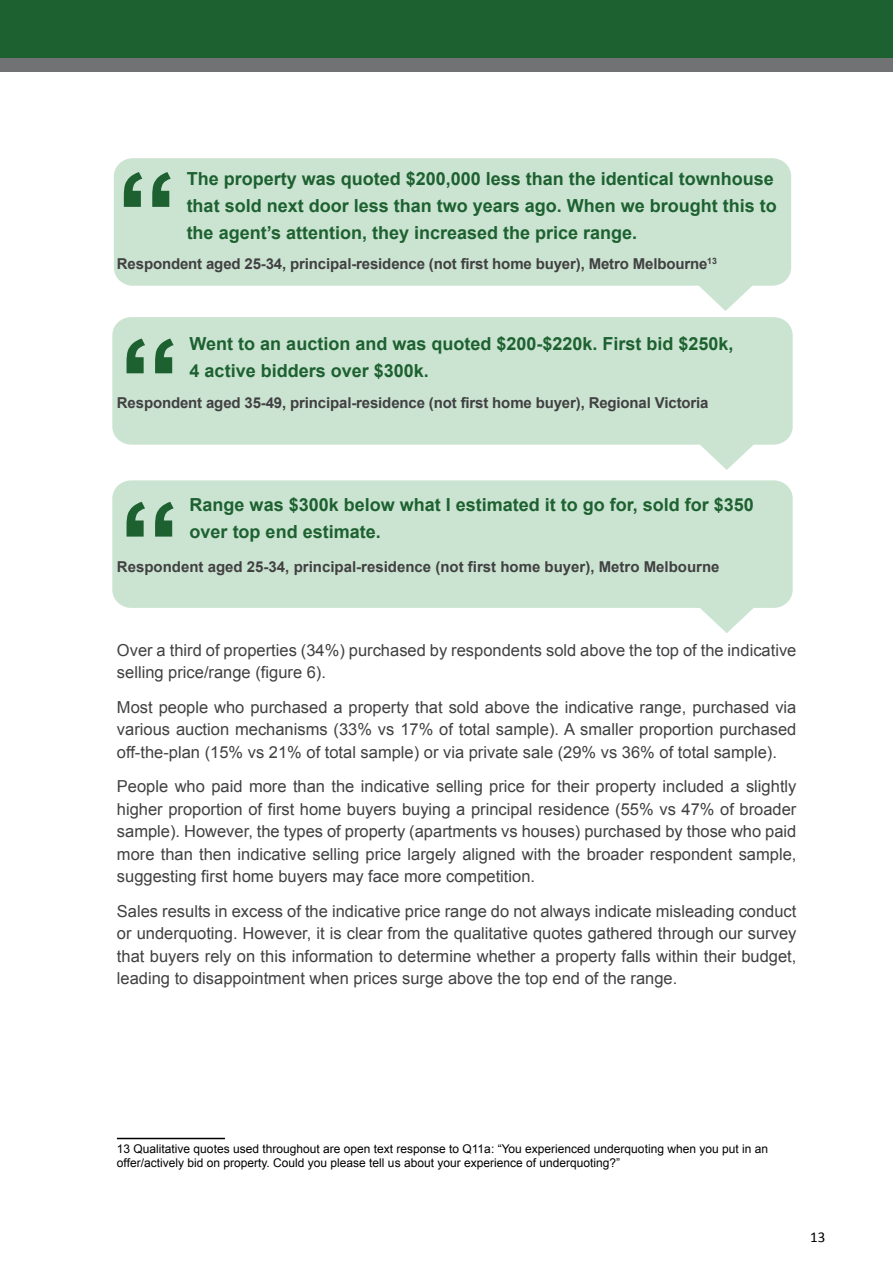
<style>
.page{position:relative;width:893px;height:1263px;background:#fff}
.page>*{position:absolute;margin:0;border:0;box-sizing:border-box;transform-origin:0 0}
.t1{font:700 18px/27px "Arial";color:#1d6131}
.t2{font:16.5px/22.5px "Arial";color:#414042;text-align:justify}
.t3{font:700 15px "Arial";letter-spacing:-.01em;color:#414042}
.t4{font:15px "Calibri";color:#000}
.t5{font:12px/14.4px "Arial";color:#000}
</style>
<div class="page">
<div style="left:0;top:0;width:893px;height:61px;background:#1d6131"></div>
<div style="left:0;top:59px;width:893px;height:13px;background:#707274"></div>
<svg style="left:114px;top:158px;width:677px;height:153px;fill:#cbe4d1"></svg>
<svg style="left:124px;top:172px;width:47px;height:35px;background:#6d9d7b"></svg>
<svg style="left:112px;top:480px;width:681px;height:153px;fill:#cbe4d1"></svg>
<svg style="left:127px;top:502px;width:47px;height:35px;background:#6d9d7b"></svg>
<svg style="left:112px;top:317px;width:681px;height:153px;fill:#cbe4d1"></svg>
<svg style="left:127px;top:338px;width:47px;height:35px;background:#6e9e7c"></svg>
<hr style="left:117px;top:1138px;width:108px;height:1px;background:#000">
<p class="t1" style="left:187px;top:166px;width:592px">The property was quoted $200,000 less than the identical townhouse that sold next door less than two years ago. When we brought this to the agent’s attention, they increased the price range.</p>
<p class="t3" style="left:117px;top:253px;width:601px">Respondent aged 25-34, principal-residence (not first home buyer), Metro Melbourne<sup>13</sup></p>
<p class="t1" style="left:190px;top:331px;width:545px">Went to an auction and was quoted $200-$220k. First bid $250k,<br>4 active bidders over $300k.</p>
<p class="t3" style="left:117px;top:392px;width:593px">Respondent aged 35-49, principal-residence (not first home buyer), Regional Victoria</p>
<p class="t1" style="left:190px;top:492px;width:566px">Range was $300k below what I estimated it to go for, sold for $350 over top end estimate.</p>
<p class="t3" style="left:117px;top:557px;width:604px">Respondent aged 25-34, principal-residence (not first home buyer), Metro Melbourne</p>
<p class="t2" style="left:117px;top:639px;width:681px">Over a third of properties (34%) purchased by respondents sold above the top of the indicative selling price/range (figure 6).</p>
<p class="t2" style="left:117px;top:696px;width:681px">Most people who purchased a property that sold above the indicative range, purchased via various auction mechanisms (33% vs 17% of total sample). A smaller proportion purchased off-the-plan (15% vs 21% of total sample) or via private sale (29% vs 36% of total sample).</p>
<p class="t2" style="left:117px;top:775px;width:681px">People who paid more than the indicative selling price for their property included a slightly higher proportion of first home buyers buying a principal residence (55% vs 47% of broader sample). However, the types of property (apartments vs houses) purchased by those who paid more than then indicative selling price largely aligned with the broader respondent sample, suggesting first home buyers may face more competition.</p>
<p class="t2" style="left:117px;top:900px;width:681px">Sales results in excess of the indicative price range do not always indicate misleading conduct or underquoting. However, it is clear from the qualitative quotes gathered through our survey that buyers rely on this information to determine whether a property falls within their budget, leading to disappointment when prices surge above the top end of the range.</p>
<p class="t5" style="left:117px;top:1141px;width:653px">13 Qualitative quotes used throughout are open text response to Q11a: “You experienced underquoting when you put in an offer/actively bid on property. Could you please tell us about your experience of underquoting?”</p>
<p class="t4" style="left:810px;top:1228px;width:17px">13</p>
</div>
